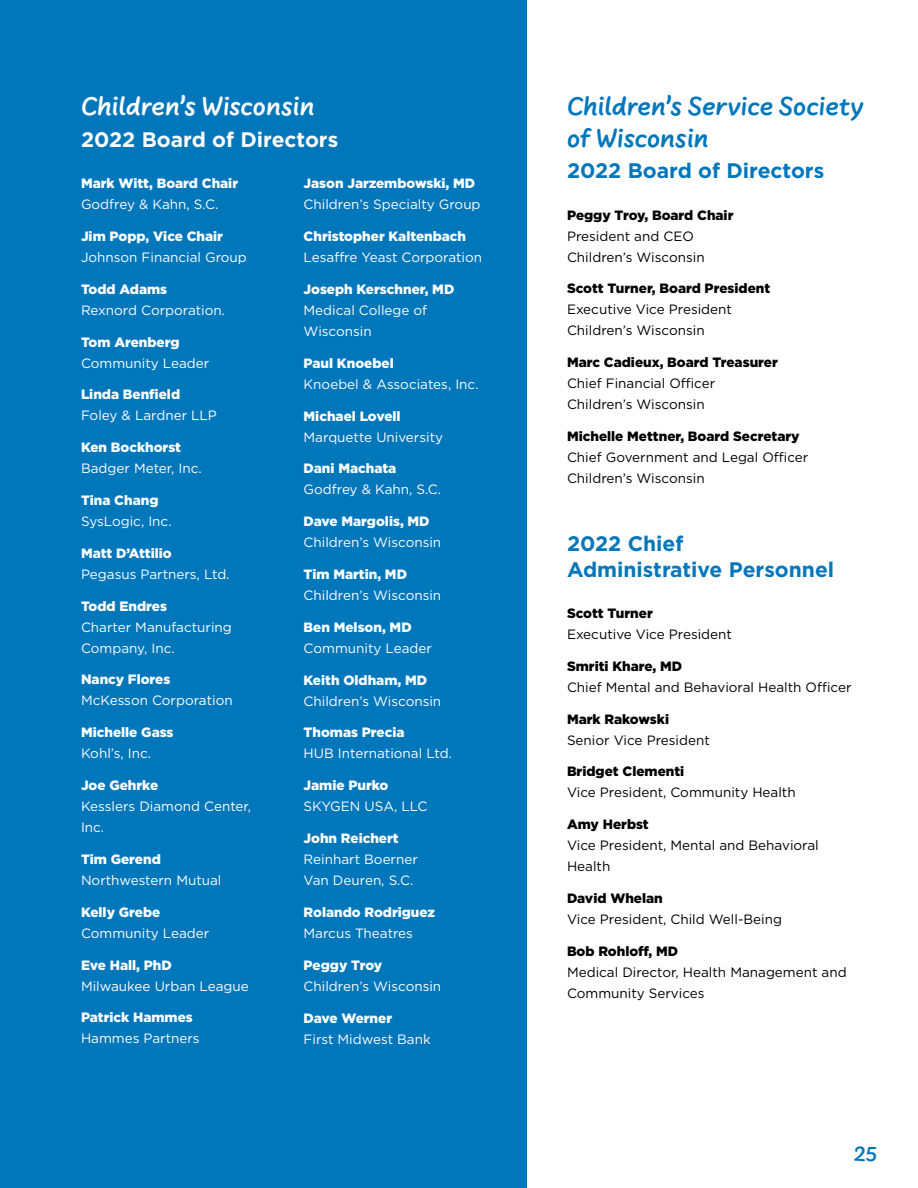
<style>
.page{position:relative;width:918px;height:1188px;background:#fff}
.page>*{position:absolute;margin:0;border:0;box-sizing:border-box;transform-origin:0 0}
.t1{font:700 27px/31.5px "Uberhand Pro";color:#0076bb}
.t2{font:700 27px "Uberhand Pro";color:#fff}
.t3{font:700 21px/25.5px "Gotham";color:#0076bb}
.t4{font:700 21px "Gotham";color:#fff}
.t5{font:700 21px "Uberhand Pro";color:#0076bb}
.t6{font:13.5px/21px "Gotham";color:#fff}
.t7{font:900 13.5px "Gotham";color:#fff}
.t8{font:13.5px/21px "Gotham";color:#000}
.t9{font:900 13.5px "Gotham";color:#000}
</style>
<div class="page">
<div style="left:0;top:0;width:526px;height:1188px;background:#0076bb"></div>
<h1 class="t2" style="left:81px;top:86px;width:235px">Children’s Wisconsin</h1>
<h2 class="t4" style="left:81px;top:126px;width:259px">2022 Board of Directors</h2>
<p class="t7" style="left:81px;top:174px;width:159px">Mark Witt, Board Chair</p>
<p class="t6" style="left:81px;top:194px;width:139px">Godfrey &amp; Kahn, S.C.</p>
<p class="t7" style="left:81px;top:227px;width:144px">Jim Popp, Vice Chair</p>
<p class="t6" style="left:81px;top:246px;width:167px">Johnson Financial Group</p>
<p class="t7" style="left:81px;top:280px;width:88px">Todd Adams</p>
<p class="t6" style="left:81px;top:299px;width:146px">Rexnord Corporation.</p>
<p class="t7" style="left:81px;top:332px;width:100px">Tom Arenberg</p>
<p class="t6" style="left:81px;top:352px;width:130px">Community Leader</p>
<p class="t7" style="left:81px;top:385px;width:101px">Linda Benfield</p>
<p class="t6" style="left:81px;top:405px;width:137px">Foley &amp; Lardner LLP</p>
<p class="t7" style="left:81px;top:438px;width:102px">Ken Bockhorst</p>
<p class="t6" style="left:81px;top:458px;width:122px">Badger Meter, Inc.</p>
<p class="t7" style="left:81px;top:491px;width:79px">Tina Chang</p>
<p class="t6" style="left:81px;top:510px;width:92px">SysLogic, Inc.</p>
<p class="t7" style="left:81px;top:544px;width:92px">Matt D’Attilio</p>
<p class="t6" style="left:81px;top:563px;width:150px">Pegasus Partners, Ltd.</p>
<p class="t7" style="left:81px;top:597px;width:87px">Todd Endres</p>
<p class="t6" style="left:81px;top:616px;width:152px">Charter Manufacturing<br>Company, Inc.</p>
<p class="t7" style="left:81px;top:670px;width:91px">Nancy Flores</p>
<p class="t6" style="left:81px;top:690px;width:153px">McKesson Corporation</p>
<p class="t7" style="left:81px;top:723px;width:94px">Michelle Gass</p>
<p class="t6" style="left:81px;top:743px;width:72px">Kohl’s, Inc.</p>
<p class="t7" style="left:81px;top:776px;width:79px">Joe Gehrke</p>
<p class="t6" style="left:81px;top:796px;width:172px">Kesslers Diamond Center,<br>Inc.</p>
<p class="t7" style="left:81px;top:850px;width:81px">Tim Gerend</p>
<p class="t6" style="left:81px;top:869px;width:142px">Northwestern Mutual</p>
<p class="t7" style="left:81px;top:903px;width:81px">Kelly Grebe</p>
<p class="t6" style="left:81px;top:922px;width:130px">Community Leader</p>
<p class="t7" style="left:81px;top:955px;width:92px">Eve Hall, PhD</p>
<p class="t6" style="left:81px;top:975px;width:169px">Milwaukee Urban League</p>
<p class="t7" style="left:81px;top:1008px;width:113px">Patrick Hammes</p>
<p class="t6" style="left:81px;top:1028px;width:120px">Hammes Partners</p>
<p class="t7" style="left:304px;top:174px;width:173px">Jason Jarzembowski, MD</p>
<p class="t6" style="left:304px;top:194px;width:179px">Children’s Specialty Group</p>
<p class="t7" style="left:304px;top:227px;width:164px">Christopher Kaltenbach</p>
<p class="t6" style="left:304px;top:247px;width:180px">Lesaffre Yeast Corporation</p>
<p class="t7" style="left:304px;top:280px;width:152px">Joseph Kerschner, MD</p>
<p class="t6" style="left:304px;top:299px;width:125px">Medical College of<br>Wisconsin</p>
<p class="t7" style="left:304px;top:354px;width:92px">Paul Knoebel</p>
<p class="t6" style="left:304px;top:373px;width:177px">Knoebel &amp; Associates, Inc.</p>
<p class="t7" style="left:304px;top:407px;width:99px">Michael Lovell</p>
<p class="t6" style="left:304px;top:426px;width:141px">Marquette University</p>
<p class="t7" style="left:304px;top:459px;width:94px">Dani Machata</p>
<p class="t6" style="left:304px;top:479px;width:139px">Godfrey &amp; Kahn, S.C.</p>
<p class="t7" style="left:304px;top:512px;width:128px">Dave Margolis, MD</p>
<p class="t6" style="left:304px;top:532px;width:139px">Children’s Wisconsin</p>
<p class="t7" style="left:304px;top:565px;width:105px">Tim Martin, MD</p>
<p class="t6" style="left:304px;top:584px;width:139px">Children’s Wisconsin</p>
<p class="t7" style="left:304px;top:618px;width:110px">Ben Melson, MD</p>
<p class="t6" style="left:304px;top:637px;width:130px">Community Leader</p>
<p class="t7" style="left:304px;top:671px;width:125px">Keith Oldham, MD</p>
<p class="t6" style="left:304px;top:690px;width:139px">Children’s Wisconsin</p>
<p class="t7" style="left:304px;top:723px;width:102px">Thomas Precia</p>
<p class="t6" style="left:304px;top:743px;width:150px">HUB International Ltd.</p>
<p class="t7" style="left:304px;top:776px;width:86px">Jamie Purko</p>
<p class="t6" style="left:304px;top:796px;width:125px">SKYGEN USA, LLC</p>
<p class="t7" style="left:304px;top:829px;width:97px">John Reichert</p>
<p class="t6" style="left:304px;top:849px;width:116px">Reinhart Boerner<br>Van Deuren, S.C.</p>
<p class="t7" style="left:304px;top:903px;width:133px">Rolando Rodriguez</p>
<p class="t6" style="left:304px;top:922px;width:111px">Marcus Theatres</p>
<p class="t7" style="left:304px;top:956px;width:80px">Peggy Troy</p>
<p class="t6" style="left:304px;top:975px;width:139px">Children’s Wisconsin</p>
<p class="t7" style="left:304px;top:1008px;width:90px">Dave Werner</p>
<p class="t6" style="left:304px;top:1028px;width:129px">First Midwest Bank</p>
<h1 class="t1" style="left:567px;top:89px;width:298px">Children’s Service Society of Wisconsin</h1>
<h2 class="t3" style="left:567px;top:158px;width:259px">2022 Board of Directors</h2>
<p class="t9" style="left:567px;top:206px;width:168px">Peggy Troy, Board Chair</p>
<p class="t8" style="left:567px;top:225px;width:139px">President and CEO<br>Children’s Wisconsin</p>
<p class="t9" style="left:567px;top:279px;width:205px">Scott Turner, Board President</p>
<p class="t8" style="left:567px;top:299px;width:167px">Executive Vice President<br>Children’s Wisconsin</p>
<p class="t9" style="left:567px;top:353px;width:212px">Marc Cadieux, Board Treasurer</p>
<p class="t8" style="left:567px;top:373px;width:150px">Chief Financial Officer<br>Children’s Wisconsin</p>
<p class="t9" style="left:567px;top:427px;width:234px">Michelle Mettner, Board Secretary</p>
<p class="t8" style="left:567px;top:447px;width:243px">Chief Government and Legal Officer<br>Children’s Wisconsin</p>
<h2 class="t3" style="left:567px;top:531px;width:269px">2022 Chief<br>Administrative Personnel</h2>
<p class="t9" style="left:567px;top:604px;width:87px">Scott Turner</p>
<p class="t8" style="left:567px;top:623px;width:167px">Executive Vice President</p>
<p class="t9" style="left:567px;top:657px;width:117px">Smriti Khare, MD</p>
<p class="t8" style="left:567px;top:676px;width:286px">Chief Mental and Behavioral Health Officer</p>
<p class="t9" style="left:567px;top:709px;width:104px">Mark Rakowski</p>
<p class="t8" style="left:567px;top:729px;width:144px">Senior Vice President</p>
<p class="t9" style="left:567px;top:762px;width:119px">Bridget Clementi</p>
<p class="t8" style="left:567px;top:782px;width:230px">Vice President, Community Health</p>
<p class="t9" style="left:567px;top:815px;width:83px">Amy Herbst</p>
<p class="t8" style="left:567px;top:835px;width:253px">Vice President, Mental and Behavioral<br>Health</p>
<p class="t9" style="left:567px;top:889px;width:97px">David Whelan</p>
<p class="t8" style="left:567px;top:908px;width:217px">Vice President, Child Well-Being</p>
<p class="t9" style="left:567px;top:942px;width:113px">Bob Rohloff, MD</p>
<p class="t8" style="left:567px;top:961px;width:281px">Medical Director, Health Management and<br>Community Services</p>
<h2 class="t5" style="left:854px;top:1138px;width:25px">25</h2>
</div>
